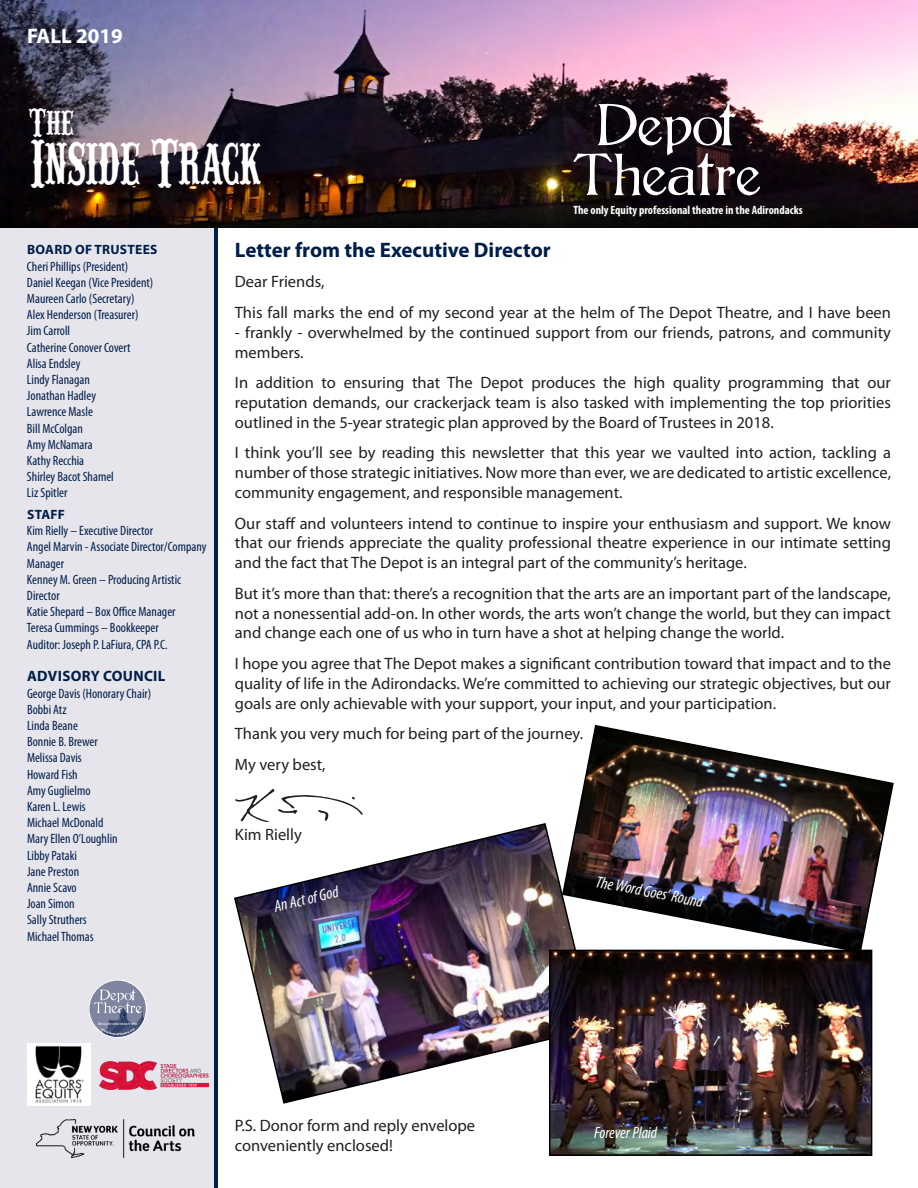
<style>
.page{position:relative;width:918px;height:1188px;background:#fff}
.page>*{position:absolute;margin:0;border:0;box-sizing:border-box;transform-origin:0 0}
.t1{font:700 69.3px "IFCRAILROAD";color:#fff;scale:.6 1}
.t2{font:700 40.35px "IFCRAILROAD";color:#fff;scale:.67 1}
.t3{font:700 21px "Myriad Pro";color:#001e49}
.t4{font:700 21px "Myriad";color:#fff}
.t5{font:16.5px/19.8px "Myriad Pro";color:#231f20;text-align:justify}
.t6{font:italic condensed 16.5px "Myriad Pro";color:#fff}
.t7{font:700 15px "Myriad Pro";letter-spacing:.02em;color:#001e49}
.t8{font:condensed 13.5px/16.2px "Myriad Pro";color:#001e49}
.t9{font:700 13.5px "Myriad Pro";letter-spacing:.02em;color:#001e49}
.t10{font:700 condensed 12px "Myriad Pro";color:#fff}
</style>
<div class="page">
<svg style="left:208px;top:228px;width:10px;height:960px;background:#2e4569"></svg>
<div style="left:0;top:229px;width:213px;height:959px;background:#e6e5ec"></div>
<img style="left:0;top:0;width:918px;height:228px">
<svg style="left:573px;top:103px;width:187px;height:93px"></svg>
<img style="left:234px;top:823px;width:327px;height:281px">
<img style="left:552px;top:953px;width:317px;height:200px">
<div style="left:549px;top:950px;width:323px;height:206px;border:2px solid #000"></div>
<img style="left:561px;top:725px;width:333px;height:229px">
<svg style="left:235px;top:789px;width:128px;height:33px"></svg>
<svg style="left:89px;top:980px;width:58px;height:58px"></svg>
<img style="left:37px;top:1120px;width:158px;height:37px">
<img style="left:27px;top:1043px;width:63px;height:63px">
<img style="left:100px;top:1062px;width:108px;height:28px">
<p class="t4" style="left:27px;top:25px;width:97px">FALL 2019</p>
<h2 class="t2" style="left:29px;top:108px;width:70px">The</h2>
<h1 class="t1" style="left:31px;top:137px;width:386px">Inside Track</h1>
<p class="t10" style="left:573px;top:203px;width:231px">The only Equity professional theatre in the Adirondacks</p>
<p class="t9" style="left:27px;top:241px;width:132px">BOARD OF TRUSTEES</p>
<p class="t8" style="left:27px;top:258px;width:128px">Cheri Phillips (President)<br>Daniel Keegan (Vice President)<br>Maureen Carlo (Secretary)<br>Alex Henderson (Treasurer)<br>Jim Carroll<br>Catherine Conover Covert<br>Alisa Endsley<br>Lindy Flanagan<br>Jonathan Hadley<br>Lawrence Masle<br>Bill McColgan<br>Amy McNamara<br>Kathy Recchia<br>Shirley Bacot Shamel<br>Liz Spitler</p>
<p class="t9" style="left:27px;top:506px;width:39px">STAFF</p>
<p class="t8" style="left:27px;top:523px;width:181px">Kim Rielly – Executive Director<br>Angel Marvin - Associate Director/Company<br>Manager<br>Kenney M. Green – Producing Artistic<br>Director<br>Katie Shepard – Box Office Manager<br>Teresa Cummings – Bookkeeper<br>Auditor: Joseph P. LaFiura, CPA P.C.</p>
<p class="t7" style="left:27px;top:667px;width:140px">ADVISORY COUNCIL</p>
<p class="t8" style="left:27px;top:685px;width:126px">George Davis (Honorary Chair)<br>Bobbi Atz<br>Linda Beane<br>Bonnie B. Brewer<br>Melissa Davis<br>Howard Fish<br>Amy Guglielmo<br>Karen L. Lewis<br>Michael McDonald<br>Mary Ellen O’Loughlin<br>Libby Pataki<br>Jane Preston<br>Annie Scavo<br>Joan Simon<br>Sally Struthers<br>Michael Thomas</p>
<p class="t3" style="left:235px;top:236px;width:317px">Letter from the Executive Director</p>
<p class="t5" style="left:235px;top:266px;width:658px;line-height:30.6px">Dear Friends,<br>This fall marks the end of my second year at the helm of The Depot Theatre, and I have been</p>
<p class="t5" style="left:235px;top:322px;width:658px">- frankly - overwhelmed by the continued support from our friends, patrons, and community members.</p>
<p class="t5" style="left:235px;top:372px;width:658px">In addition to ensuring that The Depot produces the high quality programming that our reputation demands, our crackerjack team is also tasked with implementing the top priorities outlined in the 5-year strategic plan approved by the Board of Trustees in 2018.</p>
<p class="t5" style="left:235px;top:443px;width:658px">I think you’ll see by reading this newsletter that this year we vaulted into action, tackling a number of those strategic initiatives. Now more than ever, we are dedicated to artistic excellence, community engagement, and responsible management.</p>
<p class="t5" style="left:235px;top:513px;width:658px">Our staff and volunteers intend to continue to inspire your enthusiasm and support. We know that our friends appreciate the quality professional theatre experience in our intimate setting and the fact that The Depot is an integral part of the community’s heritage.</p>
<p class="t5" style="left:235px;top:583px;width:658px">But it’s more than that: there’s a recognition that the arts are an important part of the landscape, not a nonessential add-on. In other words, the arts won’t change the world, but they can impact and change each one of us who in turn have a shot at helping change the world.</p>
<p class="t5" style="left:235px;top:653px;width:658px">I hope you agree that The Depot makes a significant contribution toward that impact and to the quality of life in the Adirondacks. We’re committed to achieving our strategic objectives, but our goals are only achievable with your support, your input, and your participation.</p>
<p class="t5" style="left:235px;top:718px;width:350px;line-height:30.6px">Thank you very much for being part of the journey.<br>My very best,</p>
<p class="t5" style="left:235px;top:824px;width:68px">Kim Rielly</p>
<p class="t6" style="left:272px;top:897px;width:68px;rotate:-13deg">An Act of God</p>
<p class="t6" style="left:598px;top:871px;width:110px;rotate:11deg">The Word Goes’ Round</p>
<p class="t5" style="left:235px;top:1116px;width:242px">P.S. Donor form and reply envelope conveniently enclosed!</p>
<p class="t6" style="left:594px;top:1122px;width:65px">Forever Plaid</p>
</div>
